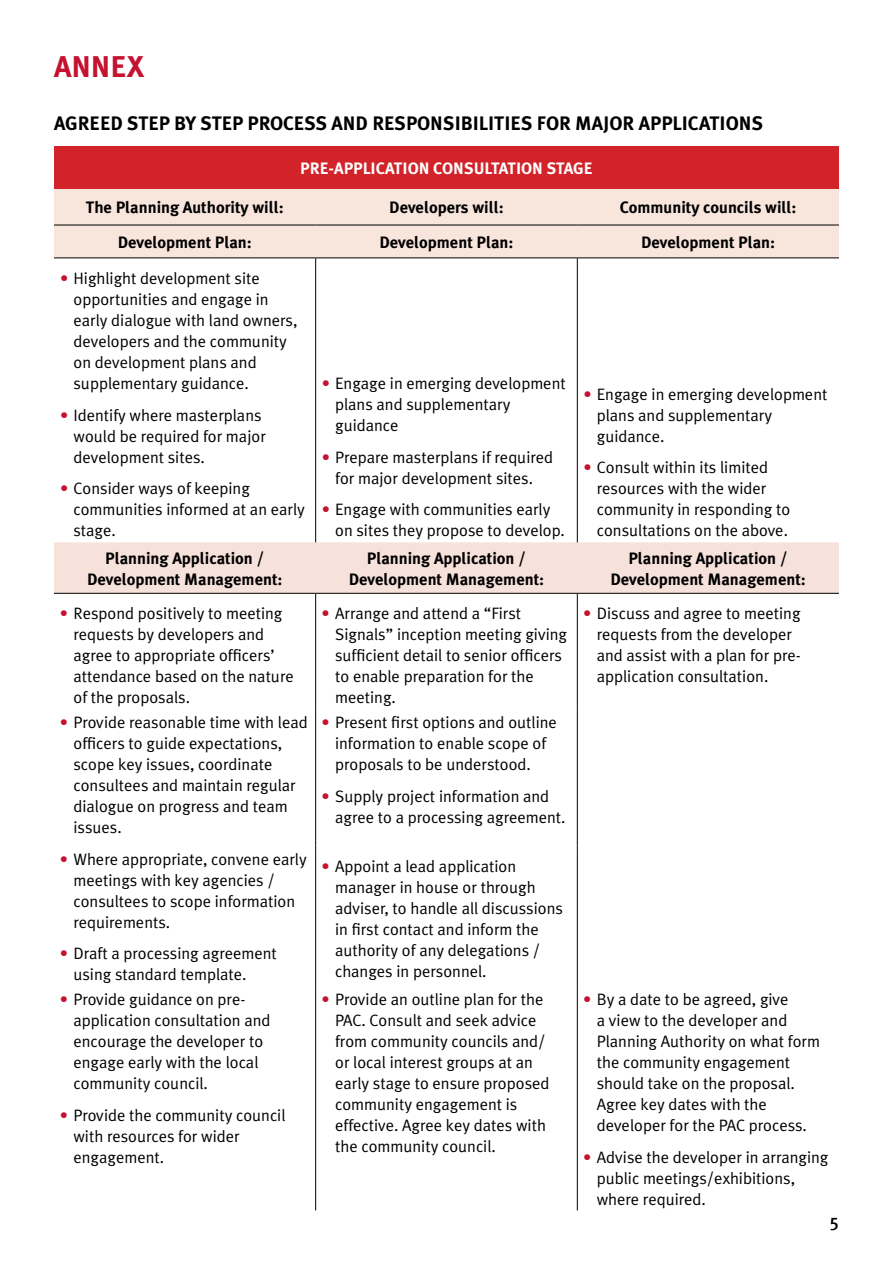
<style>
.page{position:relative;width:893px;height:1263px;background:#fff}
.page>*{position:absolute;margin:0;border:0;box-sizing:border-box;transform-origin:0 0}
.t1{font:700 30px "Meta Plus";color:#c41230}
.t2{font:700 19.5px "Meta Plus";color:#000}
.t3{font:500 18px "Meta Plus";color:#000}
.t4{font:16.5px/21px "Meta Plus Normal";color:#000}
.t5{font:700 16.5px/21px "Meta Plus";color:#000;text-align:center}
.t6{font:700 16.5px "Meta Plus";color:#fff}
.s1{color:#c41230}
</style>
<div class="page">
<div style="left:54px;top:146px;width:785px;height:43px;background:#d2232a"></div>
<div style="left:54px;top:189px;width:785px;height:68px;background:#f8e5dc"></div>
<div style="left:54px;top:542px;width:785px;height:51px;background:#f7e1db"></div>
<hr style="left:54px;top:225px;width:262px;height:1px;background:#000">
<hr style="left:316px;top:225px;width:261px;height:1px;background:#000">
<hr style="left:577px;top:225px;width:262px;height:1px;background:#000">
<hr style="left:54px;top:257px;width:262px;height:1px;background:#000">
<hr style="left:316px;top:257px;width:261px;height:1px;background:#000">
<hr style="left:577px;top:257px;width:262px;height:1px;background:#000">
<hr style="left:315px;top:594px;width:1px;height:115px;background:#000">
<hr style="left:577px;top:594px;width:1px;height:115px;background:#000">
<hr style="left:315px;top:709px;width:1px;height:136px;background:#000">
<hr style="left:577px;top:709px;width:1px;height:136px;background:#000">
<hr style="left:315px;top:853px;width:1px;height:133px;background:#000">
<hr style="left:577px;top:853px;width:1px;height:133px;background:#000">
<hr style="left:315px;top:986px;width:1px;height:224px;background:#000">
<hr style="left:577px;top:986px;width:1px;height:224px;background:#000">
<hr style="left:315px;top:258px;width:1px;height:284px;background:#000">
<hr style="left:577px;top:258px;width:1px;height:284px;background:#000">
<hr style="left:54px;top:593px;width:262px;height:1px;background:#000">
<hr style="left:316px;top:593px;width:261px;height:1px;background:#000">
<hr style="left:577px;top:593px;width:262px;height:1px;background:#000">
<h1 class="t1" style="left:54px;top:50px;width:92px">ANNEX</h1>
<p class="t2" style="left:54px;top:111px;width:711px">AGREED STEP BY STEP PROCESS AND RESPONSIBILITIES FOR MAJOR APPLICATIONS</p>
<p class="t6" style="left:300px;top:159px;width:294px">PRE-APPLICATION CONSULTATION STAGE</p>
<p class="t5" style="left:86px;top:197px;width:199px">The Planning Authority will:</p>
<p class="t5" style="left:389px;top:197px;width:116px">Developers will:</p>
<p class="t5" style="left:620px;top:197px;width:178px">Community councils will:</p>
<p class="t5" style="left:118px;top:232px;width:136px">Development Plan:</p>
<p class="t5" style="left:379px;top:232px;width:136px">Development Plan:</p>
<p class="t5" style="left:641px;top:232px;width:136px">Development Plan:</p>
<p class="t4" style="left:74px;top:268px;width:226px;text-indent:-13px"><span class="s1">•</span> Highlight development site opportunities and engage in early dialogue with land owners, developers and the community on development plans and supplementary guidance.</p>
<p class="t4" style="left:74px;top:404px;width:194px;text-indent:-13px"><span class="s1">•</span> Identify where masterplans would be required for major development sites.</p>
<p class="t4" style="left:74px;top:478px;width:233px;text-indent:-13px"><span class="s1">•</span> Consider ways of keeping communities informed at an early stage.</p>
<p class="t4" style="left:335px;top:373px;width:232px;text-indent:-13px"><span class="s1">•</span> Engage in emerging development plans and supplementary guidance</p>
<p class="t4" style="left:322px;top:446px;width:233px;text-align:center"><span class="s1">•</span> Prepare masterplans if required for major development sites.</p>
<p class="t4" style="left:335px;top:499px;width:231px;text-indent:-13px"><span class="s1">•</span> Engage with communities early on sites they propose to develop.</p>
<p class="t4" style="left:597px;top:383px;width:232px;text-indent:-13px"><span class="s1">•</span> Engage in emerging development plans and supplementary guidance.</p>
<p class="t4" style="left:597px;top:457px;width:195px;text-indent:-13px"><span class="s1">•</span> Consult within its limited resources with the wider community in responding to consultations on the above.</p>
<p class="t5" style="left:87px;top:547px;width:197px">Planning Application /<br>Development Management:</p>
<p class="t5" style="left:349px;top:547px;width:197px">Planning Application /<br>Development Management:</p>
<p class="t5" style="left:610px;top:547px;width:197px">Planning Application /<br>Development Management:</p>
<p class="t4" style="left:73px;top:603px;width:222px;text-indent:-13px"><span class="s1">•</span> Respond positively to meeting requests by developers and agree to appropriate officers’ attendance based on the nature of the proposals.</p>
<p class="t4" style="left:335px;top:603px;width:234px;text-indent:-13px"><span class="s1">•</span> Arrange and attend a “First<br>Signals” inception meeting giving sufficient detail to senior officers to enable preparation for the meeting.</p>
<p class="t4" style="left:597px;top:603px;width:205px;text-indent:-13px"><span class="s1">•</span> Discuss and agree to meeting requests from the developer and assist with a plan for pre&shy;application consultation.</p>
<p class="t4" style="left:73px;top:712px;width:236px;text-indent:-13px"><span class="s1">•</span> Provide reasonable time with lead officers to guide expectations, scope key issues, coordinate consultees and maintain regular dialogue on progress and team issues.</p>
<p class="t4" style="left:335px;top:712px;width:223px;text-indent:-13px"><span class="s1">•</span> Present first options and outline information to enable scope of proposals to be understood.</p>
<p class="t4" style="left:335px;top:785px;width:232px;text-indent:-13px"><span class="s1">•</span> Supply project information and agree to a processing agreement.</p>
<p class="t4" style="left:73px;top:848px;width:235px;text-indent:-13px"><span class="s1">•</span> Where appropriate, convene early meetings with key agencies / consultees to scope information requirements.</p>
<p class="t4" style="left:73px;top:942px;width:205px;text-indent:-13px"><span class="s1">•</span> Draft a processing agreement using standard template.</p>
<p class="t4" style="left:73px;top:989px;width:199px;text-indent:-13px"><span class="s1">•</span> Provide guidance on pre&shy;application consultation and encourage the developer to engage early with the local community council.</p>
<p class="t4" style="left:73px;top:1104px;width:214px;text-indent:-13px"><span class="s1">•</span> Provide the community council with resources for wider engagement.</p>
<p class="t4" style="left:335px;top:856px;width:229px;text-indent:-13px"><span class="s1">•</span> Appoint a lead application manager in house or through adviser, to handle all discussions in first contact and inform the authority of any delegations / changes in personnel.</p>
<p class="t4" style="left:335px;top:989px;width:216px;text-indent:-13px"><span class="s1">•</span> Provide an outline plan for the<br>PAC. Consult and seek advice from community councils and/ or local interest groups at an early stage to ensure proposed community engagement is effective. Agree key dates with the community council.</p>
<p class="t4" style="left:597px;top:989px;width:225px;text-indent:-13px"><span class="s1">•</span> By a date to be agreed, give<br>a view to the developer and<br>Planning Authority on what form the community engagement should take on the proposal.<br>Agree key dates with the developer for the PAC process.</p>
<p class="t4" style="left:597px;top:1146px;width:233px;text-indent:-13px"><span class="s1">•</span> Advise the developer in arranging public meetings/exhibitions, where required.</p>
<p class="t3" style="left:830px;top:1211px;width:11px">5</p>
</div>
